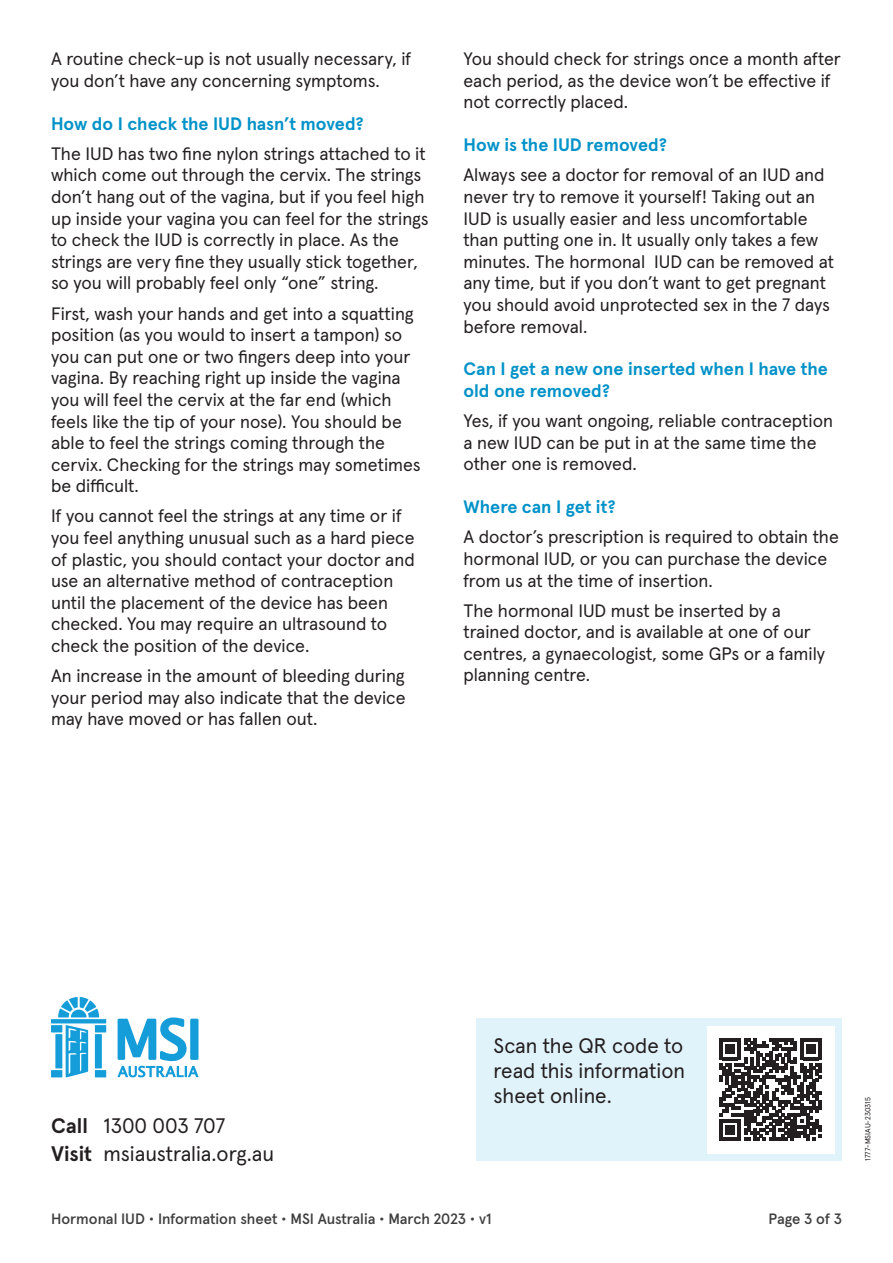
<style>
.page{position:relative;width:893px;height:1263px;background:#fff}
.page>*{position:absolute;margin:0;border:0;box-sizing:border-box;transform-origin:0 0}
.Body_Copy{font:21px/24.6px "Apercu Pro";color:#231f20;text-align:justify}
.Body_Copy-2{font:18px/21.6px "Apercu Pro";color:#231f20}
.t1{font:700 18px/21.6px "Apercu Pro";letter-spacing:-.005em;color:#0092c8}
.t2{font:500 15px "Apercu Pro";letter-spacing:-.005em;color:#3e3e3f}
.Body_Copytext_-_Inli{font:7.5px "Apercu Pro";color:#231f20}
.s1{font-weight:700}
</style>
<div class="page">
<svg style="left:51px;top:997px;width:55px;height:80px"></svg>
<svg style="left:118px;top:1017px;width:81px;height:60px"></svg>
<div style="left:476px;top:1018px;width:366px;height:143px;background:#e0f2fa"></div>
<div style="left:707px;top:1026px;width:127px;height:127px;background:#fff"></div>
<svg style="left:719px;top:1038px;width:103px;height:103px"></svg>
<p class="Body_Copy-2" style="left:51px;top:47px;width:362px">A routine check-up is not usually necessary, if you don’t have any concerning symptoms.</p>
<h1 class="t1" style="left:51px;top:111px;width:314px">How do I check the IUD hasn’t moved?</h1>
<p class="Body_Copy-2" style="left:51px;top:141px;width:379px">The IUD has two fine nylon strings attached to it which come out through the cervix. The strings don’t hang out of the vagina, but if you feel high up inside your vagina you can feel for the strings to check the IUD is correctly in place. As the strings are very fine they usually stick together, so you will probably feel only “one” string.</p>
<p class="Body_Copy-2" style="left:51px;top:301px;width:371px">First, wash your hands and get into a squatting position (as you would to insert a tampon) so you can put one or two fingers deep into your vagina. By reaching right up inside the vagina you will feel the cervix at the far end (which feels like the tip of your nose). You should be able to feel the strings coming through the cervix. Checking for the strings may sometimes be difficult.</p>
<p class="Body_Copy-2" style="left:51px;top:504px;width:365px">If you cannot feel the strings at any time or if you feel anything unusual such as a hard piece of plastic, you should contact your doctor and use an alternative method of contraception until the placement of the device has been checked. You may require an ultrasound to check the position of the device.</p>
<p class="Body_Copy-2" style="left:51px;top:664px;width:356px;text-align:justify">An increase in the amount of bleeding during your period may also indicate that the device may have moved or has fallen out.</p>
<p class="Body_Copy-2" style="left:463px;top:47px;width:379px">You should check for strings once a month after each period, as the device won’t be effective if not correctly placed.</p>
<h1 class="t1" style="left:463px;top:133px;width:205px">How is the IUD removed?</h1>
<p class="Body_Copy-2" style="left:463px;top:163px;width:372px">Always see a doctor for removal of an IUD and never try to remove it yourself! Taking out an IUD is usually easier and less uncomfortable than putting one in. It usually only takes a few minutes. The hormonal IUD can be removed at any time, but if you don’t want to get pregnant you should avoid unprotected sex in the 7 days before removal.</p>
<h1 class="t1" style="left:463px;top:357px;width:366px">Can I get a new one inserted when I have the old one removed?</h1>
<p class="Body_Copy-2" style="left:463px;top:409px;width:371px">Yes, if you want ongoing, reliable contraception a new IUD can be put in at the same time the other one is removed.</p>
<h1 class="t1" style="left:463px;top:495px;width:154px">Where can I get it?</h1>
<p class="Body_Copy-2" style="left:463px;top:525px;width:377px">A doctor’s prescription is required to obtain the hormonal IUD, or you can purchase the device from us at the time of insertion.</p>
<p class="Body_Copy-2" style="left:463px;top:598px;width:363px">The hormonal IUD must be inserted by a trained doctor, and is available at one of our centres, a gynaecologist, some GPs or a family planning centre.</p>
<p class="Body_Copy" style="left:51px;top:1112px;width:176px"><span class="s1">Call</span> 1300 003 707</p>
<p class="Body_Copy" style="left:51px;top:1139px;width:225px"><span class="s1">Visit</span> msiaustralia.org.au</p>
<p class="Body_Copy" style="left:494px;top:1032px;width:193px">Scan the QR code to read this information sheet online.</p>
<p class="t2" style="left:51px;top:1207px;width:442px">Hormonal IUD • Information sheet • MSI Australia • March 2023 • v1</p>
<p class="t2" style="left:769px;top:1207px;width:75px">Page 3 of 3</p>
<p class="Body_Copytext_-_Inli" style="left:862px;top:1161px;width:65px;rotate:-90deg">1777-MSIAU-230315</p>
</div>
